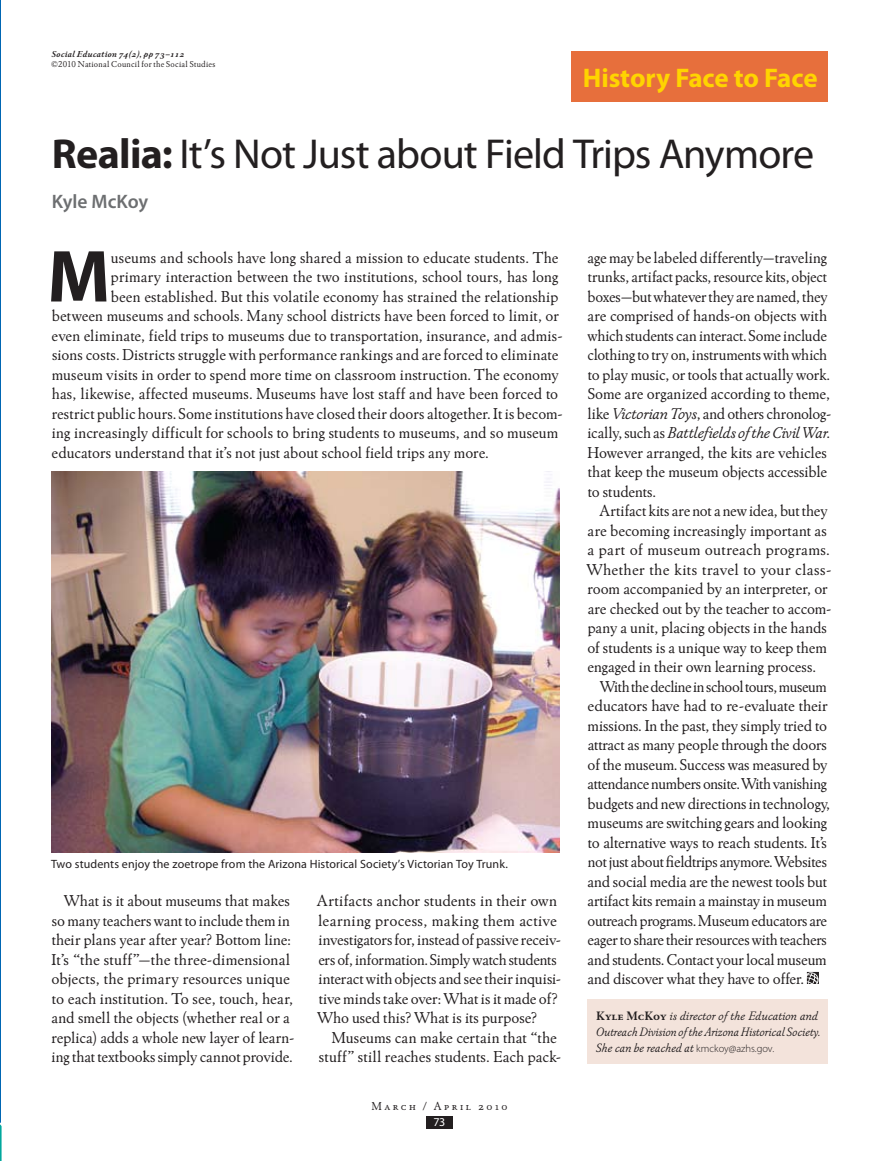
<style>
.page{position:relative;width:878px;height:1161px;background:#fff}
.page>*{position:absolute;margin:0;border:0;box-sizing:border-box;transform-origin:0 0}
.t1{font:700 74.4px "Myriad Pro";color:#231f20}
.t2{font:42px "Myriad Pro";letter-spacing:-.025em;color:#231f20}
.t3{font:700 27px "Myriad Pro";letter-spacing:-.005em;color:#ffd400}
.t4{font:600 19.5px "Myriad Pro";color:#6d6f71}
.t5{font:16.5px/19.5px "Winchester New ITC";letter-spacing:-.005em;color:#231f20;text-align:center}
.t6{font:16.5px "Winchester New ITC";letter-spacing:-.025em;color:#231f20}
.t7{font:16.5px "Winchester New ITC";letter-spacing:.02em;color:#231f20}
.t8{font:16.5px "Winchester New ITC";letter-spacing:.015em;color:#231f20}
.t9{font:12.75px/15.8px "Winchester New ITC Book Italic OS";color:#231f20}
.t10{font:12px "Myriad Pro";letter-spacing:.01em;color:#231f20}
.t11{font:12px "Winchester New ITC Book SC";letter-spacing:.2em;color:#231f20}
.t12{font:12px "Myriad Pro";color:#fff}
.t13{font:9px "Winchester New ITC";letter-spacing:.025em;color:#231f20}
.t14{font:9px "Winchester New ITC Bold Italic OS";letter-spacing:.025em;color:#231f20}
.s1{font-weight:700}
.s2{font-style:italic}
.s3{font-family:"Winchester New ITC Bold SC"}
.s4{font-family:"Myriad Pro";font-weight:300;font-size:10.5px}
</style>
<div class="page">
<div style="left:426px;top:1117px;width:26px;height:12px;background:#231f20"></div>
<div style="left:571px;top:51px;width:256px;height:51px;background:#e76f3c"></div>
<img style="left:51px;top:471px;width:508px;height:381px">
<svg style="left:806px;top:972px;width:12px;height:12px"></svg>
<div style="left:587px;top:999px;width:240px;height:64px;background:#f3e3db"></div>
<hr style="left:0;top:0;width:1px;height:1161px;background:#0066b3">
<svg style="left:0;top:1122px;width:2px;height:39px"></svg>
<p class="t14" style="left:51px;top:48px;width:134px">Social Education 74(2), pp 73–112</p>
<p class="t13" style="left:51px;top:59px;width:166px">©2010 National Council for the Social Studies</p>
<h3 class="t3" style="left:582px;top:63px;width:236px">History Face to Face</h3>
<h2 class="t2" style="left:52px;top:131px;width:763px"><span class="s1">Realia:</span> It’s Not Just about Field Trips Anymore</h2>
<p class="t4" style="left:52px;top:189px;width:98px">Kyle McKoy</p>
<h1 class="t1" style="left:47px;top:235px;width:64px">M</h1>
<p class="t5" style="left:111px;top:247px;width:449px">useums and schools have long shared a mission to educate students. The</p>
<p class="t5" style="left:111px;top:267px;width:449px">primary interaction between the two institutions, school tours, has long</p>
<p class="t5" style="left:111px;top:286px;width:449px">been established. But this volatile economy has strained the relationship</p>
<p class="t5" style="left:52px;top:306px;width:509px">between museums and schools. Many school districts have been forced to limit, or</p>
<p class="t5" style="left:52px;top:325px;width:512px">even eliminate, field trips to museums due to transportation, insurance, and admis-</p>
<p class="t5" style="left:52px;top:345px;width:507px">sions costs. Districts struggle with performance rankings and are forced to eliminate</p>
<p class="t5" style="left:52px;top:364px;width:509px">museum visits in order to spend more time on classroom instruction. The economy</p>
<p class="t5" style="left:52px;top:384px;width:508px">has, likewise, affected museums. Museums have lost staff and have been forced to</p>
<p class="t5" style="left:52px;top:403px;width:512px">restrict public hours. Some institutions have closed their doors altogether. It is becom-</p>
<p class="t5" style="left:52px;top:423px;width:508px">ing increasingly difficult for schools to bring students to museums, and so museum</p>
<p class="t5" style="left:52px;top:442px;width:438px">educators understand that it’s not just about school field trips any more.</p>
<p class="t10" style="left:51px;top:857px;width:458px">Two students enjoy the zoetrope from the Arizona Historical Society’s Victorian Toy Trunk.</p>
<p class="t5" style="left:51px;top:891px;width:245px">What is it about museums that makes so many teachers want to include them in their plans year after year? Bottom line:<br>It’s “the stuff”—the three-dimensional objects, the primary resources unique to each institution. To see, touch, hear, and smell the objects (whether real or a replica) adds a whole new layer of learn&shy;ing that textbooks simply cannot provide.</p>
<p class="t5" style="left:317px;top:891px;width:246px;text-align:left">Artifacts anchor students in their own learning process, making them active investigators for, instead of passive receiv&shy;ers of, information. Simply watch students interact with objects and see their inquisi&shy;tive minds take over: What is it made of?<br>Who used this? What is its purpose?</p>
<p class="t5" style="left:319px;top:1027px;width:244px">Museums can make certain that “the stuff” still reaches students. Each pack-</p>
<p class="t11" style="left:371px;top:1098px;width:137px">March / April 2010</p>
<p class="t12" style="left:433px;top:1116px;width:13px">73</p>
<p class="t5" style="left:587px;top:247px;width:246px;text-align:left">age may be labeled differently—traveling trunks, artifact packs, resource kits, object boxes—but whatever they are named, they are comprised of hands-on objects with which students can interact. Some include clothing to try on, instruments with which to play music, or tools that actually work.<br>Some are organized according to theme, like <span class="s2">Victorian Toys</span>, and others chronolog&shy;ically, such as <span class="s2">Battlefields of the Civil War</span>.<br>However arranged, the kits are vehicles that keep the museum objects accessible to students.</p>
<p class="t5" style="left:599px;top:501px;width:230px">Artifact kits are not a new idea, but they</p>
<p class="t5" style="left:587px;top:520px;width:241px">are becoming increasingly important as</p>
<p class="t8" style="left:587px;top:540px;width:243px">a part of museum outreach programs.</p>
<p class="t7" style="left:586px;top:559px;width:246px">Whether the kits travel to your class-</p>
<p class="t5" style="left:587px;top:579px;width:242px">room accompanied by an interpreter, or</p>
<p class="t5" style="left:587px;top:598px;width:245px">are checked out by the teacher to accom-</p>
<p class="t5" style="left:587px;top:618px;width:241px">pany a unit, placing objects in the hands</p>
<p class="t5" style="left:587px;top:637px;width:241px">of students is a unique way to keep them</p>
<p class="t5" style="left:587px;top:657px;width:230px">engaged in their own learning process.</p>
<p class="t6" style="left:600px;top:676px;width:228px">With the decline in school tours, museum</p>
<p class="t5" style="left:587px;top:696px;width:242px">educators have had to re-evaluate their</p>
<p class="t5" style="left:587px;top:715px;width:241px">missions. In the past, they simply tried to</p>
<p class="t5" style="left:587px;top:735px;width:241px">attract as many people through the doors</p>
<p class="t5" style="left:587px;top:754px;width:242px">of the museum. Success was measured by</p>
<p class="t5" style="left:587px;top:774px;width:241px">attendance numbers onsite. With vanishing</p>
<p class="t5" style="left:587px;top:793px;width:244px">budgets and new directions in technology,</p>
<p class="t5" style="left:587px;top:813px;width:241px">museums are switching gears and looking</p>
<p class="t5" style="left:588px;top:832px;width:241px">to alternative ways to reach students. It’s</p>
<p class="t5" style="left:587px;top:852px;width:241px">not just about fieldtrips anymore. Websites</p>
<p class="t5" style="left:587px;top:871px;width:241px">and social media are the newest tools but</p>
<p class="t5" style="left:587px;top:891px;width:241px">artifact kits remain a mainstay in museum</p>
<p class="t5" style="left:587px;top:910px;width:241px">outreach programs. Museum educators are</p>
<p class="t5" style="left:587px;top:930px;width:241px">eager to share their resources with teachers</p>
<p class="t5" style="left:587px;top:949px;width:241px">and students. Contact your local museum</p>
<p class="t5" style="left:587px;top:969px;width:218px">and discover what they have to offer.</p>
<p class="t9" style="left:595px;top:1008px;width:226px"><span class="s3">Kyle McKoy</span> is director of the Education and<br>Outreach Division of the Arizona Historical Society.<br>She can be reached at <span class="s4">kmckoy@azhs.gov.</span></p>
</div>
